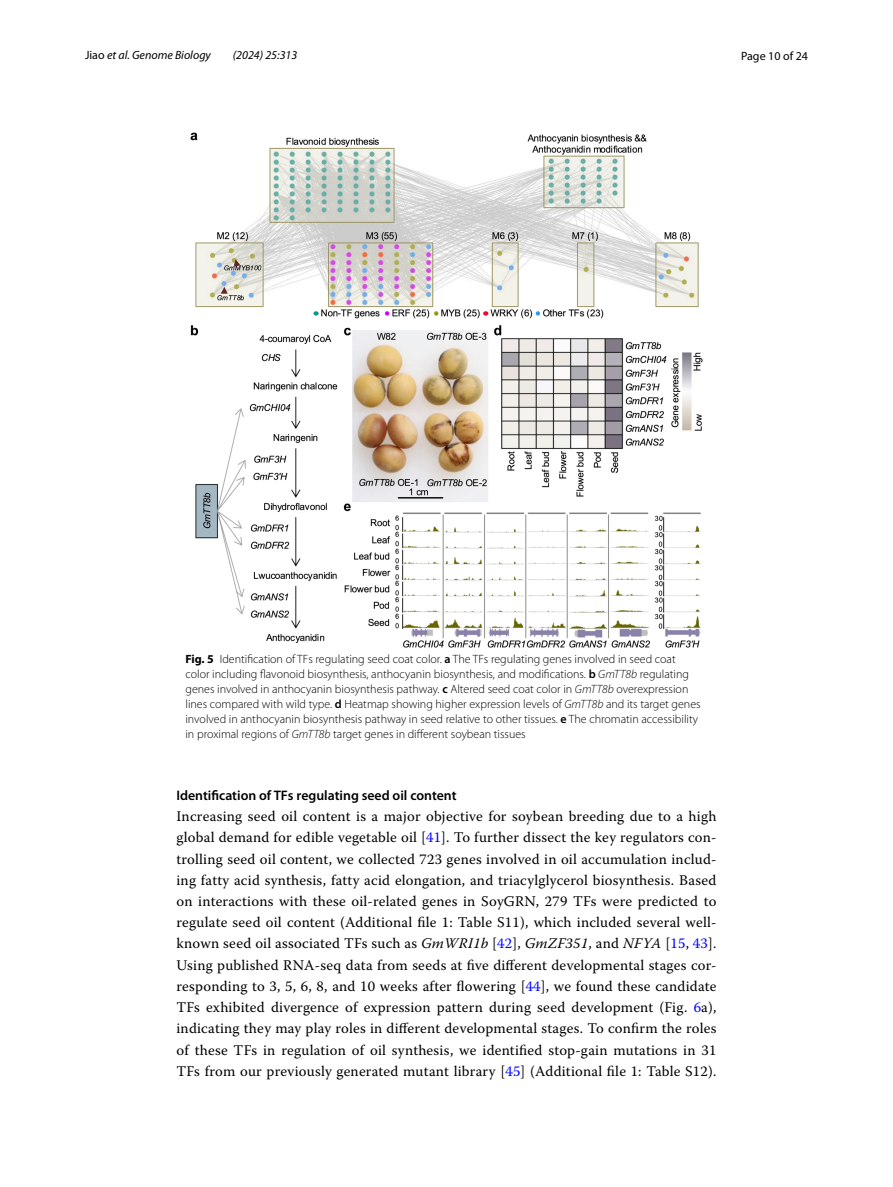
<style>
.page{position:relative;width:893px;height:1187px;background:#fff}
.page>*{position:absolute;margin:0;border:0;box-sizing:border-box;transform-origin:0 0}
.t1{font:14.7px/21.3px "Warnock Pro";letter-spacing:.015em;color:#000;text-align:justify}
.t2{font:600 13.8px "Myriad Pro";color:#000}
.t3{font:300 12px/15px "Myriad Pro";color:#000}
.t4{font:italic 12px "Myriad Pro";color:#000}
.t5{font:12px "Myriad Pro";color:#000}
.s1{font-style:normal}
.s2{font-weight:700}
.s3{font-weight:600}
.s4{font-style:italic}
.s5{color:#00f}
</style>
<div class="page">
<img style="left:191px;top:133px;width:511px;height:514px">
<p class="t4" style="left:85px;top:48px;width:127px"><span class="s1">Jiao</span> et al. Genome Biology</p>
<p class="t4" style="left:233px;top:48px;width:66px">(2024) 25:313</p>
<p class="t5" style="left:741px;top:48px;width:68px">Page 10 of 24</p>
<p class="t3" style="left:185px;top:651px;width:517px"><span class="s2">Fig. 5</span> Identification of TFs regulating seed coat color. <span class="s3">a</span> The TFs regulating genes involved in seed coat color including flavonoid biosynthesis, anthocyanin biosynthesis, and modifications. <span class="s3">b</span> <span class="s4">GmTT8b</span> regulating genes involved in anthocyanin biosynthesis pathway. <span class="s3">c</span> Altered seed coat color in <span class="s4">GmTT8b</span> overexpression lines compared with wild type. <span class="s3">d</span> Heatmap showing higher expression levels of <span class="s4">GmTT8b</span> and its target genes involved in anthocyanin biosynthesis pathway in seed relative to other tissues. <span class="s3">e</span> The chromatin accessibility in proximal regions of <span class="s4">GmTT8b</span> target genes in different soybean tissues</p>
<p class="t2" style="left:176px;top:786px;width:282px">Identification of TFs regulating seed oil content</p>
<p class="t1" style="left:176px;top:805px;width:542px">Increasing seed oil content is a major objective for soybean breeding due to a high global demand for edible vegetable oil [<span class="s5">41</span>]. To further dissect the key regulators con&shy;trolling seed oil content, we collected 723 genes involved in oil accumulation includ&shy;ing fatty acid synthesis, fatty acid elongation, and triacylglycerol biosynthesis. Based on interactions with these oil-related genes in SoyGRN, 279 TFs were predicted to regulate seed oil content (Additional file 1: Table S11), which included several well&shy;known seed oil associated TFs such as <span class="s4">GmWRI1b</span> [<span class="s5">42</span>], <span class="s4">GmZF351</span>, and <span class="s4">NFYA</span> [<span class="s5">15</span>, <span class="s5">43</span>].<br>Using published RNA-seq data from seeds at five different developmental stages cor&shy;responding to 3, 5, 6, 8, and 10 weeks after flowering [<span class="s5">44</span>], we found these candidate TFs exhibited divergence of expression pattern during seed development (Fig. <span class="s5">6</span>a), indicating they may play roles in different developmental stages. To confirm the roles of these TFs in regulation of oil synthesis, we identified stop-gain mutations in 31<br>TFs from our previously generated mutant library [<span class="s5">45</span>] (Additional file 1: Table S12).</p>
</div>
